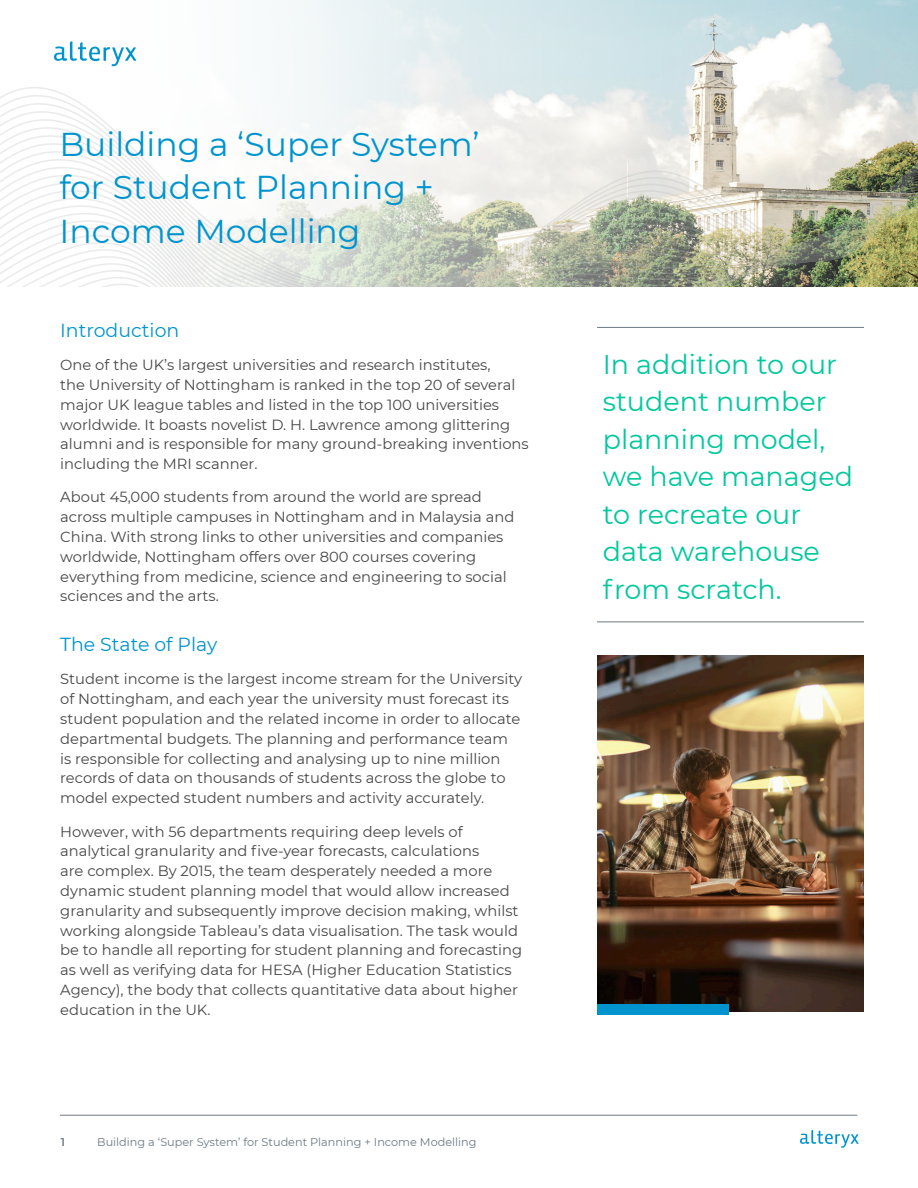
<style>
.page{position:relative;width:918px;height:1188px;background:#fff}
.page>*{position:absolute;margin:0;border:0;box-sizing:border-box;transform-origin:0 0}
.t1{font:33px/43.5px "Montserrat";color:#0094ce}
.t2{font:27px/37.5px "Montserrat";color:#00c89d}
.t3{font:18.9px "Montserrat";color:#0094ce}
.t4{font:14.7px/19.8px "Montserrat";color:#474747}
.t5{font:11.25px "Montserrat";color:#6c7a83}
.t6{font:600 11.25px "Montserrat";color:#6c7a83}
</style>
<div class="page">
<hr style="left:597px;top:327px;width:267px;height:1px;background:#6c7a83">
<hr style="left:597px;top:622px;width:267px;height:1px;background:#6c7a83">
<hr style="left:60px;top:1115px;width:797px;height:1px;background:#6c7a83">
<svg style="left:800px;top:1130px;width:59px;height:18px"></svg>
<svg style="left:7px;top:0;width:911px;height:287px"></svg>
<img style="left:597px;top:656px;width:267px;height:355px">
<div style="left:597px;top:1004px;width:132px;height:11px;background:#0094ce"></div>
<svg style="left:54px;top:41px;width:82px;height:25px"></svg>
<img style="left:0;top:85px;width:918px;height:201px">
<h1 class="t1" style="left:59px;top:121px;width:422px">Building a ‘Super System’ for Student Planning +<br>Income Modelling</h1>
<p class="t3" style="left:60px;top:317px;width:121px">Introduction</p>
<p class="t4" style="left:60px;top:355px;width:470px">One of the UK’s largest universities and research institutes,<br>the University of Nottingham is ranked in the top 20 of several major UK league tables and listed in the top 100 universities worldwide. It boasts novelist D. H. Lawrence among glittering alumni and is responsible for many ground-breaking inventions including the MRI scanner.</p>
<p class="t4" style="left:60px;top:487px;width:456px">About 45,000 students from around the world are spread across multiple campuses in Nottingham and in Malaysia and China. With strong links to other universities and companies worldwide, Nottingham offers over 800 courses covering everything from medicine, science and engineering to social sciences and the arts.</p>
<p class="t3" style="left:60px;top:631px;width:159px">The State of Play</p>
<p class="t4" style="left:60px;top:669px;width:463px">Student income is the largest income stream for the University of Nottingham, and each year the university must forecast its student population and the related income in order to allocate departmental budgets. The planning and performance team is responsible for collecting and analysing up to nine million records of data on thousands of students across the globe to model expected student numbers and activity accurately.</p>
<p class="t4" style="left:60px;top:821px;width:463px">However, with 56 departments requiring deep levels of analytical granularity and five-year forecasts, calculations<br>are complex. By 2015, the team desperately needed a more dynamic student planning model that would allow increased granularity and subsequently improve decision making, whilst working alongside Tableau’s data visualisation. The task would be to handle all reporting for student planning and forecasting as well as verifying data for HESA (Higher Education Statistics Agency), the body that collects quantitative data about higher education in the UK.</p>
<p class="t6" style="left:61px;top:1134px;width:6px">1</p>
<p class="t5" style="left:97px;top:1134px;width:381px">Building a ‘Super System’ for Student Planning + Income Modelling</p>
<h2 class="t2" style="left:603px;top:344px;width:252px">In addition to our student number planning model, we have managed to recreate our data warehouse from scratch.</h2>
</div>
